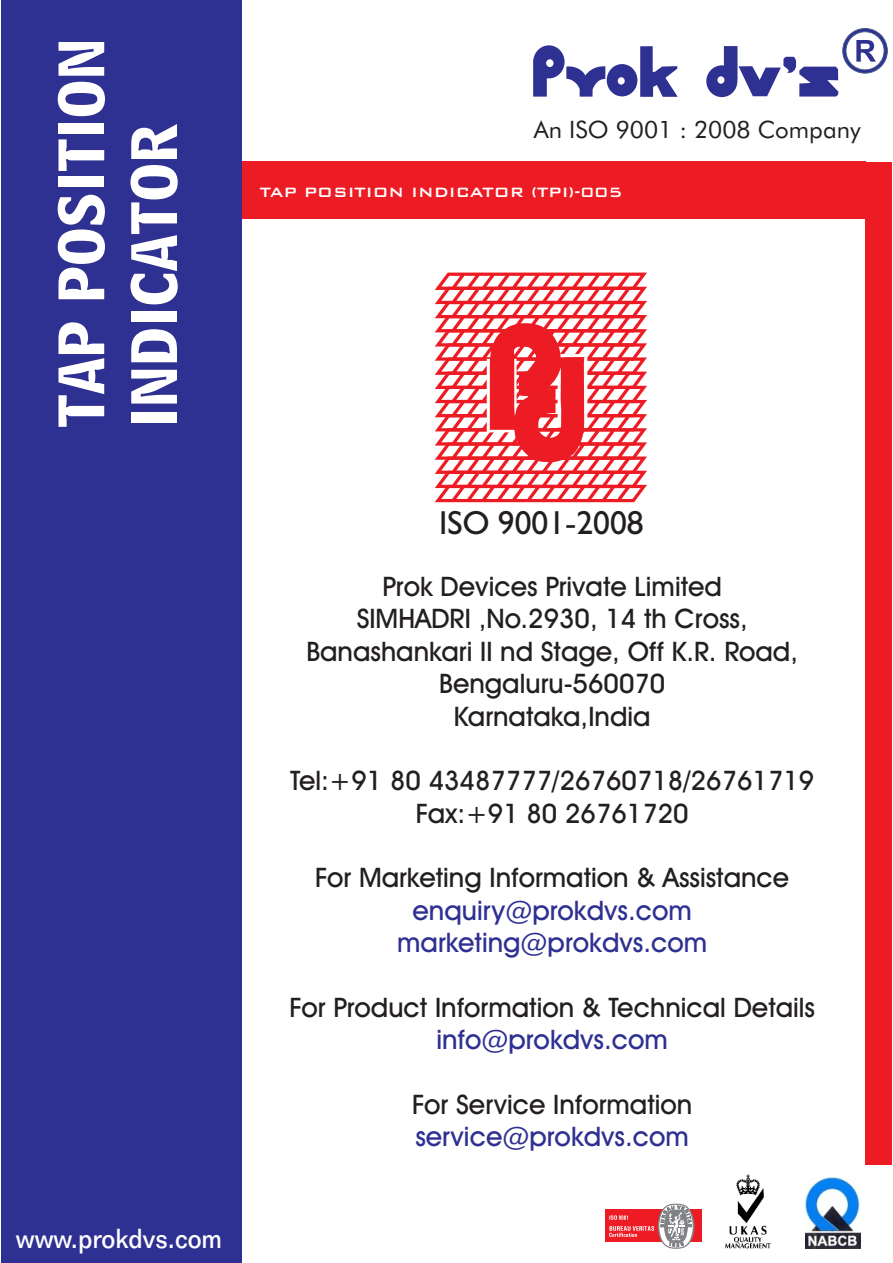
<style>
.page{position:relative;width:893px;height:1263px;background:#fff}
.page>*{position:absolute;margin:0;border:0;box-sizing:border-box;transform-origin:0 0}
.t1{font:54px/72.8px "Bell Centennial BT Bold Listing";color:#fff}
.t2{font:33.3px "Humanist 521 BT";color:#231f20}
.t3{font:500 27px/32.4px "Avant Garde IT Cby BT";color:#231f20;text-align:center}
.t4{font:500 27px/32.4px "Avant Garde IT Cby BT";color:#2e3092;text-align:center}
.t5{font:500 27px "Folio BT";color:#fff;scale:.91 1}
.t6{font:24px "Futura BT";color:#231f20}
.t7{font:500 18px "Bank Gothic BT";color:#fff}
</style>
<div class="page">
<div style="left:866px;top:162px;width:26px;height:1002px;background:#ed1c24"></div>
<div style="left:2px;top:0;width:240px;height:1263px;background:#2e3092"></div>
<svg style="left:533px;top:28px;width:355px;height:69px"></svg>
<div style="left:242px;top:162px;width:624px;height:57px;background:#ed1c24"></div>
<svg style="left:435px;top:273px;width:212px;height:229px"></svg>
<div style="left:606px;top:1209px;width:96px;height:33px;background:#ed1c24"></div>
<svg style="left:609px;top:1204px;width:85px;height:44px"></svg>
<img style="left:806px;top:1177px;width:55px;height:71px">
<img style="left:725px;top:1174px;width:46px;height:75px">
<h1 class="t1" style="left:47px;top:427px;width:391px;rotate:-90deg">TAP POSITION<br>INDICATOR</h1>
<p class="t5" style="left:16px;top:1227px;width:228px">www.prokdvs.com</p>
<p class="t6" style="left:534px;top:120px;width:328px">An ISO 9001 : 2008 Company</p>
<p class="t7" style="left:260px;top:183px;width:364px">TAP POSITION INDICATOR (TPI)-005</p>
<p class="t2" style="left:439px;top:508px;width:206px">ISO 9001-2008</p>
<p class="t3" style="left:306px;top:573px;width:493px">Prok Devices Private Limited<br>SIMHADRI ,No.2930, 14 th Cross,<br>Banashankari II nd Stage, Off K.R. Road,<br>Bengaluru-560070<br>Karnataka,India</p>
<p class="t3" style="left:290px;top:767px;width:526px">Tel:+91 80 43487777/26760718/26761719<br>Fax:+91 80 26761720</p>
<p class="t3" style="left:315px;top:864px;width:476px">For Marketing Information &amp; Assistance</p>
<p class="t4" style="left:397px;top:896px;width:312px">enquiry@prokdvs.com marketing@prokdvs.com</p>
<p class="t3" style="left:289px;top:993px;width:527px">For Product Information &amp; Technical Details</p>
<p class="t4" style="left:436px;top:1026px;width:233px">info@prokdvs.com</p>
<p class="t3" style="left:412px;top:1091px;width:282px">For Service Information</p>
<p class="t4" style="left:415px;top:1123px;width:275px">service@prokdvs.com</p>
</div>
